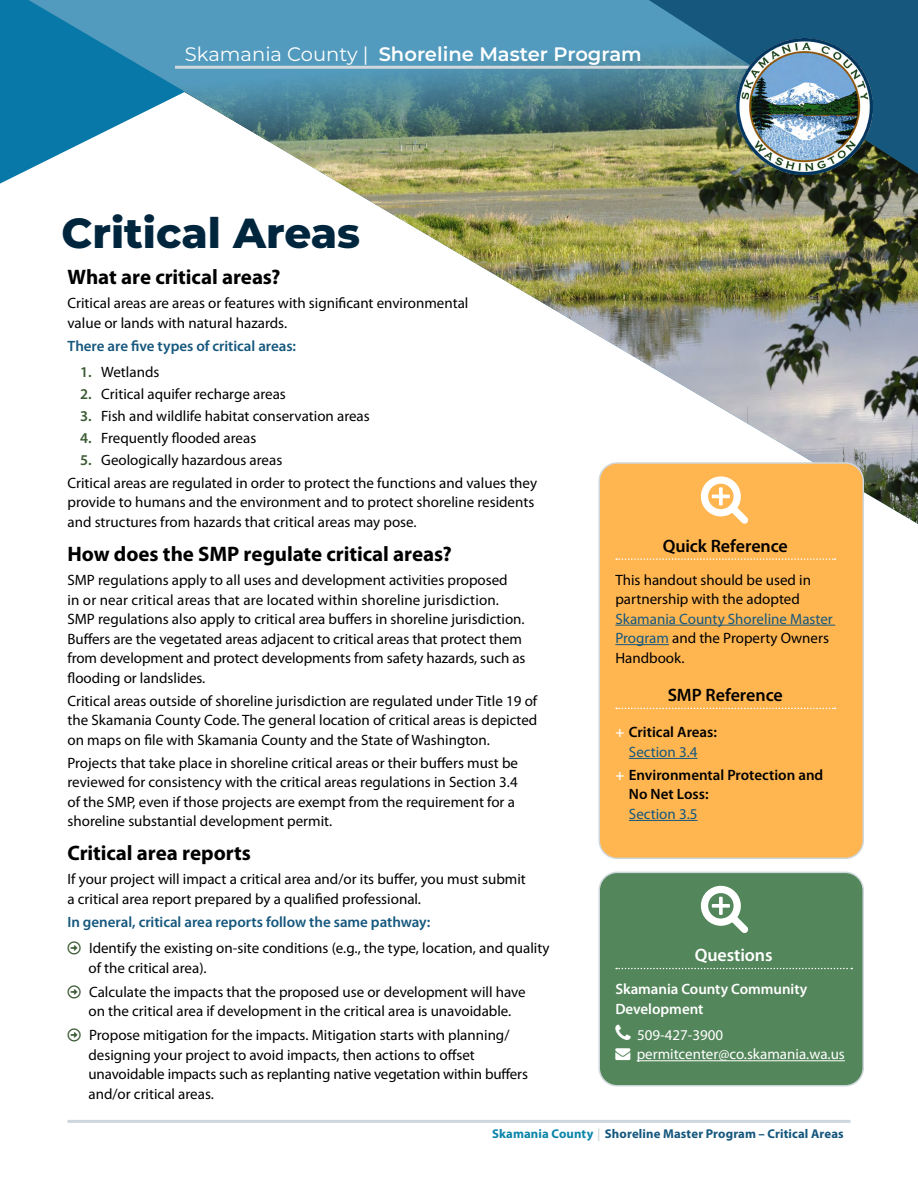
<style>
.page{position:relative;width:918px;height:1188px;background:#fff}
.page>*{position:absolute;margin:0;border:0;box-sizing:border-box;transform-origin:0 0}
.Cover_title{font:800 42px "Montserrat";color:#00263e}
.Heading_2{font:700 21px "Myriad Pro";letter-spacing:-.005em;color:#000}
.Intro_head{font:600 19.5px "Montserrat";color:#fff}
.SideBar_title_line{font:600 18px "Myriad Pro";letter-spacing:-.005em;color:#000}
.SideBar_title_line-2{font:600 18px "Myriad Pro";letter-spacing:-.005em;color:#fff}
.Body_Text_10_13{font:15px/19.5px "Myriad Pro";color:#000}
.Heading_4__bullet_in{font:600 15px "Myriad Pro";letter-spacing:-.005em;color:#15577d}
.t1{font:600 15px/19.5px "Myriad Pro";color:#000;text-align:center}
.Body_Text_10_13-2{font:15px "Myriad Pro";color:#fff}
.Body_Text_10_13-3{font:600 15px/19.5px "Myriad Pro";letter-spacing:-.005em;color:#fff}
.t2{font:700 12.75px "Myriad Pro";letter-spacing:.01em;color:#15577d}
.s1{font-weight:400}
.s2{font-weight:600;color:#3b5b34}
.s3{color:#15577d}
.s4{color:#fff}
.s5{font-weight:400;color:#15577d}
.s6{color:#0b85a9}
.s7{font-weight:600;color:#cfd7dc}
</style>
<div class="page">
<img style="left:185px;top:0;width:733px;height:524px">
<hr style="left:68px;top:1120px;width:782px;height:3px;background:#cfd7dc">
<hr style="left:175px;top:66px;width:675px;height:3px;background:#cfd7dc">
<div style="left:599px;top:463px;width:264px;height:395px;background:#ffb651;border-radius:18px"></div>
<div style="left:598px;top:462px;width:266px;height:397px;border:2px solid #cfd7dc;border-radius:18px"></div>
<svg style="left:616px;top:558px;width:220px;height:2px"></svg>
<hr style="left:615px;top:625px;width:220px;height:1px;background:#15577d">
<hr style="left:615px;top:644px;width:54px;height:1px;background:#15577d">
<svg style="left:616px;top:708px;width:220px;height:1px"></svg>
<hr style="left:629px;top:758px;width:68px;height:1px;background:#15577d">
<hr style="left:629px;top:820px;width:68px;height:1px;background:#15577d">
<svg style="left:701px;top:476px;width:47px;height:48px"></svg>
<div style="left:599px;top:872px;width:264px;height:214px;background:#53865a;border-radius:18px"></div>
<div style="left:598px;top:872px;width:266px;height:215px;border:2px solid #cfd7dc;border-radius:18px"></div>
<svg style="left:616px;top:968px;width:236px;height:1px"></svg>
<hr style="left:637px;top:1060px;width:208px;height:1px;background:#fff">
<svg style="left:701px;top:886px;width:47px;height:47px"></svg>
<svg style="left:0;top:0;width:185px;height:184px"></svg>
<img style="left:737px;top:39px;width:135px;height:135px">
<p class="Intro_head" style="left:185px;top:40px;width:458px"><span class="s1">Skamania County |</span> Shoreline Master Program</p>
<p class="Cover_title" style="left:62px;top:203px;width:300px">Critical Areas</p>
<p class="Heading_2" style="left:68px;top:263px;width:215px">What are critical areas?</p>
<p class="Body_Text_10_13" style="left:68px;top:293px;width:402px">Critical areas are areas or features with significant environmental value or lands with natural hazards.</p>
<p class="Heading_4__bullet_in" style="left:68px;top:336px;width:230px">There are five types of critical areas:</p>
<p class="Body_Text_10_13" style="left:80px;top:362px;width:81px"><span class="s2">1.</span> Wetlands</p>
<p class="Body_Text_10_13" style="left:80px;top:384px;width:207px"><span class="s2">2.</span> Critical aquifer recharge areas</p>
<p class="Body_Text_10_13" style="left:80px;top:406px;width:291px"><span class="s2">3.</span> Fish and wildlife habitat conservation areas</p>
<p class="Body_Text_10_13" style="left:80px;top:428px;width:178px"><span class="s2">4.</span> Frequently flooded areas</p>
<p class="Body_Text_10_13" style="left:80px;top:450px;width:204px"><span class="s2">5.</span> Geologically hazardous areas</p>
<p class="Body_Text_10_13" style="left:68px;top:473px;width:471px">Critical areas are regulated in order to protect the functions and values they provide to humans and the environment and to protect shoreline residents and structures from hazards that critical areas may pose.</p>
<p class="Heading_2" style="left:68px;top:540px;width:386px">How does the SMP regulate critical areas?</p>
<p class="Body_Text_10_13" style="left:68px;top:570px;width:459px">SMP regulations apply to all uses and development activities proposed<br>in or near critical areas that are located within shoreline jurisdiction.<br>SMP regulations also apply to critical area buffers in shoreline jurisdiction.<br>Buffers are the vegetated areas adjacent to critical areas that protect them from development and protect developments from safety hazards, such as flooding or landslides.</p>
<p class="Body_Text_10_13" style="left:68px;top:691px;width:471px;text-align:justify">Critical areas outside of shoreline jurisdiction are regulated under Title 19 of the Skamania County Code. The general location of critical areas is depicted on maps on file with Skamania County and the State of Washington.</p>
<p class="Body_Text_10_13" style="left:68px;top:753px;width:452px">Projects that take place in shoreline critical areas or their buffers must be reviewed for consistency with the critical areas regulations in Section 3.4 of the SMP, even if those projects are exempt from the requirement for a shoreline substantial development permit.</p>
<p class="Heading_2" style="left:68px;top:840px;width:185px">Critical area reports</p>
<p class="Body_Text_10_13" style="left:68px;top:869px;width:460px">If your project will impact a critical area and/or its buffer, you must submit a critical area report prepared by a qualified professional.</p>
<p class="Heading_4__bullet_in" style="left:68px;top:912px;width:364px">In general, critical area reports follow the same pathway:</p>
<p class="Body_Text_10_13" style="left:88px;top:938px;width:463px">Identify the existing on-site conditions (e.g., the type, location, and quality of the critical area).</p>
<p class="Body_Text_10_13" style="left:88px;top:982px;width:439px">Calculate the impacts that the proposed use or development will have on the critical area if development in the critical area is unavoidable.</p>
<p class="Body_Text_10_13" style="left:88px;top:1025px;width:441px">Propose mitigation for the impacts. Mitigation starts with planning/ designing your project to avoid impacts, then actions to offset unavoidable impacts such as replanting native vegetation within buffers and/or critical areas.</p>
<p class="SideBar_title_line" style="left:663px;top:534px;width:127px">Quick Reference</p>
<p class="Body_Text_10_13" style="left:615px;top:570px;width:219px">This handout should be used in partnership with the adopted<br><span class="s3">Skamania County Shoreline Master<br>Program</span> and the Property Owners<br>Handbook.</p>
<p class="SideBar_title_line" style="left:668px;top:683px;width:116px">SMP Reference</p>
<p class="t1" style="left:615px;top:722px;width:103px"><span class="s4">+</span> Critical Areas:<br><span class="s5">Section 3.4</span></p>
<p class="t1" style="left:629px;top:765px;width:196px;text-align:left;text-indent:-14px"><span class="s4">+</span> Environmental Protection and<br>No Net Loss:<br><span class="s5">Section 3.5</span></p>
<p class="SideBar_title_line-2" style="left:695px;top:944px;width:79px">Questions</p>
<p class="Body_Text_10_13-3" style="left:615px;top:979px;width:194px">Skamania County Community<br>Development</p>
<p class="Body_Text_10_13-2" style="left:637px;top:1025px;width:88px">509-427-3900</p>
<p class="Body_Text_10_13-2" style="left:615px;top:1045px;width:231px">→ permitcenter@co.skamania.wa.us</p>
<p class="t2" style="left:492px;top:1126px;width:353px"><span class="s6">Skamania County</span> <span class="s7">|</span> Shoreline Master Program – Critical Areas</p>
</div>
